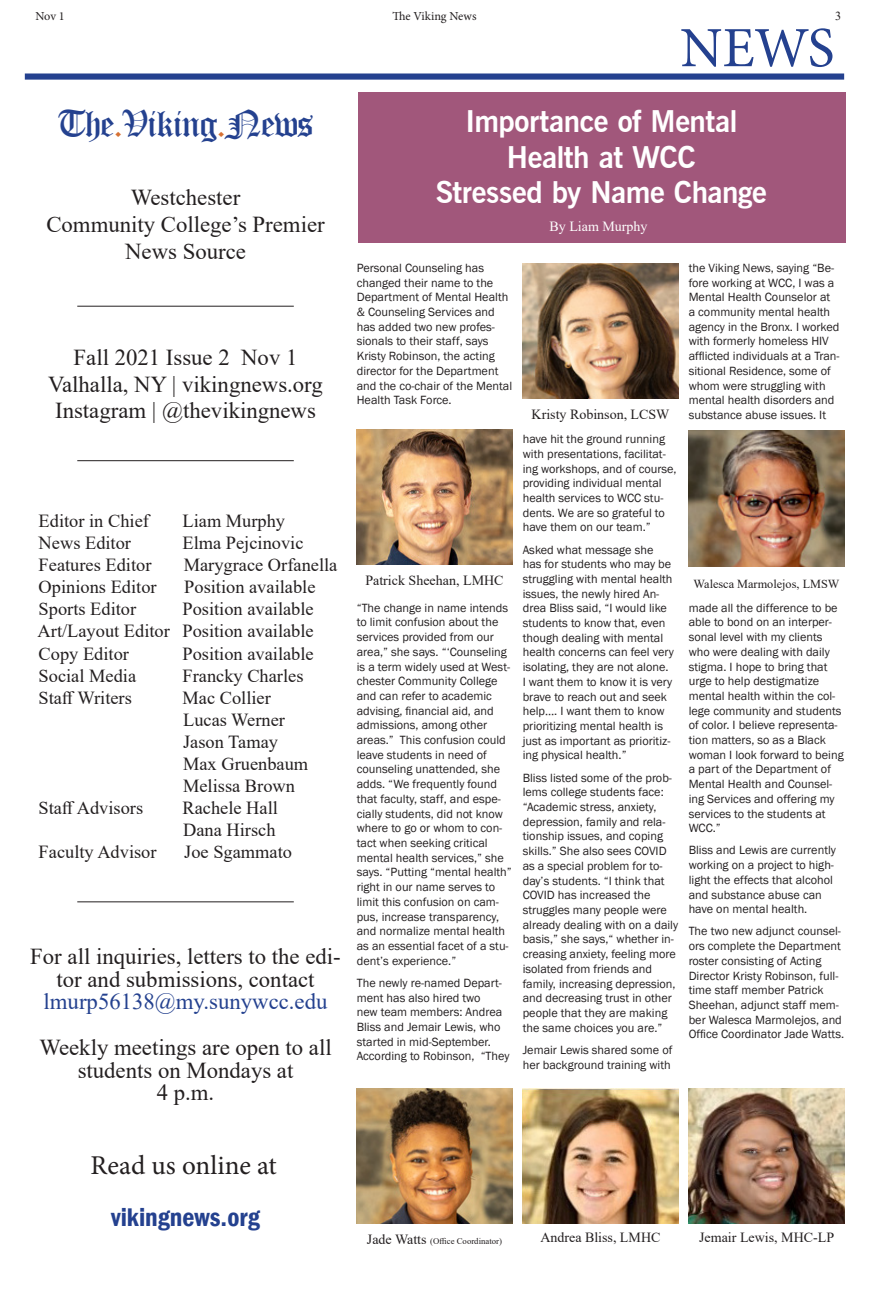
<style>
.page{position:relative;width:869px;height:1303px;background:#fff}
.page>*{position:absolute;margin:0;border:0;box-sizing:border-box;transform-origin:0 0}
.Paragraph_Style_1{font:56.88px "Minion Pro";color:#24418f}
.HEADLINE_1{font:36.75px "Old English Text";letter-spacing:-.04em;color:#24418f}
.t1{font:700 29.75px "News Gothic BT";letter-spacing:-.015em;color:#fff}
.t2{font:27.12px "Minion Pro";color:#231f20}
.HEADLINE_2{font:600 condensed 26.25px "Franklin Gothic";color:#24418f}
.t3{font:22.75px/22.8px "Times New Roman";color:#231f20;text-align:center}
.t4{font:22.75px "Times New Roman";color:#24418f}
.t5{font:18.38px "Times New Roman";color:#231f20}
.t6{font:14px "Times New Roman";color:#231f20}
.t7{font:14px "Times New Roman";color:#fff}
.t8{font:12.25px/14.7px "Franklin Gothic";color:#231f20}
.t9{font:12.25px "Times New Roman";color:#231f20}
.t10{font:12.25px "Minion Pro";letter-spacing:-.005em;color:#231f20}
.t11{font:8.75px "Times New Roman";color:#231f20}
.s1{color:#d67134}
.s2{font-size:14px}
</style>
<div class="page">
<div style="left:25px;top:73px;width:818px;height:7px;background:#24418f"></div>
<div style="left:358px;top:92px;width:487px;height:150px;background:#a1577b"></div>
<img style="left:522px;top:263px;width:156px;height:136px">
<img style="left:522px;top:1088px;width:156px;height:135px">
<img style="left:688px;top:1088px;width:155px;height:135px">
<img style="left:356px;top:1088px;width:156px;height:135px">
<img style="left:688px;top:430px;width:155px;height:136px">
<img style="left:356px;top:429px;width:156px;height:136px">
<hr style="left:77px;top:460px;width:217px;height:1px;background:#231f20">
<hr style="left:77px;top:306px;width:217px;height:1px;background:#231f20">
<hr style="left:77px;top:901px;width:217px;height:1px;background:#231f20">
<p class="t10" style="left:35px;top:8px;width:31px">Nov 1</p>
<p class="t10" style="left:392px;top:8px;width:85px">The Viking News</p>
<p class="t9" style="left:834px;top:8px;width:8px">3</p>
<p class="Paragraph_Style_1" style="left:680px;top:10px;width:156px">NEWS</p>
<p class="HEADLINE_1" style="left:57px;top:100px;width:258px">The<span class="s1">.</span>Viking<span class="s1">.</span>News</p>
<p class="t3" style="left:131px;top:185px;width:111px">Westchester</p>
<p class="t3" style="left:46px;top:212px;width:280px">Community College’s Premier</p>
<p class="t3" style="left:125px;top:240px;width:122px">News Source</p>
<p class="t3" style="left:74px;top:345px;width:225px">Fall 2021 Issue 2 Nov 1</p>
<p class="t3" style="left:48px;top:372px;width:276px">Valhalla, NY | vikingnews.org</p>
<p class="t3" style="left:55px;top:398px;width:262px">Instagram | @thevikingnews</p>
<p class="t5" style="left:39px;top:508px;width:112px">Editor in Chief</p>
<p class="t5" style="left:182px;top:508px;width:104px">Liam Murphy</p>
<p class="t5" style="left:39px;top:530px;width:94px">News Editor</p>
<p class="t5" style="left:182px;top:530px;width:122px">Elma Pejcinovic</p>
<p class="t5" style="left:39px;top:552px;width:114px">Features Editor</p>
<p class="t5" style="left:184px;top:552px;width:155px">Marygrace Orfanella</p>
<p class="t5" style="left:39px;top:574px;width:119px">Opinions Editor</p>
<p class="t5" style="left:184px;top:574px;width:133px">Position available</p>
<p class="t5" style="left:39px;top:596px;width:99px">Sports Editor</p>
<p class="t5" style="left:182px;top:596px;width:133px">Position available</p>
<p class="t5" style="left:38px;top:618px;width:277px">Art/Layout Editor Position available</p>
<p class="t5" style="left:39px;top:640px;width:92px">Copy Editor</p>
<p class="t5" style="left:182px;top:640px;width:133px">Position available</p>
<p class="t5" style="left:39px;top:662px;width:99px">Social Media</p>
<p class="t5" style="left:182px;top:662px;width:122px">Francky Charles</p>
<p class="t5" style="left:39px;top:684px;width:95px">Staff Writers</p>
<p class="t5" style="left:182px;top:684px;width:90px">Mac Collier</p>
<p class="t5" style="left:183px;top:706px;width:103px">Lucas Werner</p>
<p class="t5" style="left:183px;top:728px;width:96px">Jason Tamay</p>
<p class="t5" style="left:183px;top:750px;width:127px">Max Gruenbaum</p>
<p class="t5" style="left:183px;top:772px;width:113px">Melissa Brown</p>
<p class="t5" style="left:39px;top:794px;width:106px">Staff Advisors</p>
<p class="t5" style="left:182px;top:794px;width:97px">Rachele Hall</p>
<p class="t5" style="left:183px;top:816px;width:94px">Dana Hirsch</p>
<p class="t5" style="left:39px;top:838px;width:119px">Faculty Advisor</p>
<p class="t5" style="left:184px;top:838px;width:109px">Joe Sgammato</p>
<p class="t3" style="left:30px;top:944px;width:312px">For all inquiries, letters to the edi&shy;tor and submissions, contact</p>
<p class="t4" style="left:44px;top:985px;width:285px">lmurp56138@my.sunywcc.edu</p>
<p class="t3" style="left:39px;top:1035px;width:293px">Weekly meetings are open to all students on Mondays at</p>
<p class="t3" style="left:157px;top:1080px;width:59px">4 p.m.</p>
<p class="t1" style="left:465px;top:103px;width:273px">Importance of Mental</p>
<p class="t1" style="left:506px;top:139px;width:190px">Health at WCC</p>
<p class="t1" style="left:435px;top:175px;width:332px">Stressed by Name Change</p>
<p class="t8" style="left:356px;top:261px;width:157px">Personal Counseling has changed their name to the<br>Department of Mental Health &amp; Counseling Services and has added two new profes&shy;sionals to their staff, says<br>Kristy Robinson, the acting director for the Department and the co-chair of the Mental<br>Health Task Force.</p>
<p class="t7" style="left:549px;top:216px;width:99px">By Liam Murphy</p>
<p class="t6" style="left:531px;top:404px;width:139px">Kristy Robinson, LCSW</p>
<p class="t8" style="left:688px;top:261px;width:152px">the Viking News, saying “Be&shy;fore working at WCC, I was a<br>Mental Health Counselor at a community mental health agency in the Bronx. I worked with formerly homeless HIV afflicted individuals at a Tran&shy;sitional Residence, some of whom were struggling with mental health disorders and substance abuse issues. It</p>
<p class="t8" style="left:522px;top:432px;width:155px">have hit the ground running with presentations, facilitat&shy;ing workshops, and of course, providing individual mental health services to WCC stu&shy;dents. We are so grateful to have them on our team.”</p>
<p class="t8" style="left:522px;top:542px;width:153px">Asked what message she has for students who may be struggling with mental health issues, the newly hired An&shy;drea Bliss said, “I would like students to know that, even though dealing with mental health concerns can feel very isolating, they are not alone.<br>I want them to know it is very brave to reach out and seek help…. I want them to know prioritizing mental health is just as important as prioritiz&shy;ing physical health.”</p>
<p class="t8" style="left:522px;top:770px;width:157px">Bliss listed some of the prob&shy;lems college students face: “Academic stress, anxiety, depression, family and rela&shy;tionship issues, and coping skills.” She also sees COVID as a special problem for to&shy;day’s students. “I think that<br>COVID has increased the struggles many people were already dealing with on a daily basis,” she says,“ whether in&shy;creasing anxiety, feeling more isolated from friends and family, increasing depression, and decreasing trust in other people that they are making the same choices you are.”</p>
<p class="t8" style="left:522px;top:1042px;width:151px">Jemair Lewis shared some of her background training with</p>
<p class="t6" style="left:365px;top:570px;width:140px">Patrick Sheehan, LMHC</p>
<p class="t9" style="left:693px;top:575px;width:147px">Walesca Marmolejos, LMSW</p>
<p class="t8" style="left:688px;top:600px;width:156px">made all the difference to be able to bond on an interper&shy;sonal level with my clients who were dealing with daily stigma. I hope to bring that urge to help destigmatize mental health within the col&shy;lege community and students of color. I believe representa&shy;tion matters, so as a Black woman I look forward to being a part of the Department of<br>Mental Health and Counsel&shy;ing Services and offering my services to the students at<br>WCC.”</p>
<p class="t8" style="left:688px;top:843px;width:149px">Bliss and Lewis are currently working on a project to high&shy;light the effects that alcohol and substance abuse can have on mental health.</p>
<p class="t8" style="left:688px;top:924px;width:157px">The two new adjunct counsel&shy;ors complete the Department roster consisting of Acting<br>Director Kristy Robinson, full&shy;time staff member Patrick<br>Sheehan, adjunct staff mem&shy;ber Walesca Marmolejos, and<br>Office Coordinator Jade Watts.</p>
<p class="t8" style="left:356px;top:600px;width:156px">“The change in name intends to limit confusion about the services provided from our area,” she says. “‘Counseling is a term widely used at West&shy;chester Community College and can refer to academic advising, financial aid, and admissions, among other areas.” This confusion could leave students in need of counseling unattended, she adds. “We frequently found that faculty, staff, and espe&shy;cially students, did not know where to go or whom to con&shy;tact when seeking critical mental health services,” she says. “Putting “mental health” right in our name serves to limit this confusion on cam&shy;pus, increase transparency, and normalize mental health as an essential facet of a stu&shy;dent’s experience.”</p>
<p class="t8" style="left:356px;top:975px;width:154px">The newly re-named Depart&shy;ment has also hired two<br>new team members: Andrea<br>Bliss and Jemair Lewis, who started in mid-September.<br>According to Robinson, “They</p>
<p class="t2" style="left:90px;top:1147px;width:188px">Read us online at</p>
<p class="HEADLINE_2" style="left:111px;top:1199px;width:150px">vikingnews.org</p>
<p class="t11" style="left:367px;top:1234px;width:136px"><span class="s2">Jade Watts</span> (Office Coordinator)</p>
<p class="t6" style="left:698px;top:1227px;width:136px">Jemair Lewis, MHC-LP</p>
<p class="t6" style="left:540px;top:1227px;width:121px">Andrea Bliss, LMHC</p>
</div>
